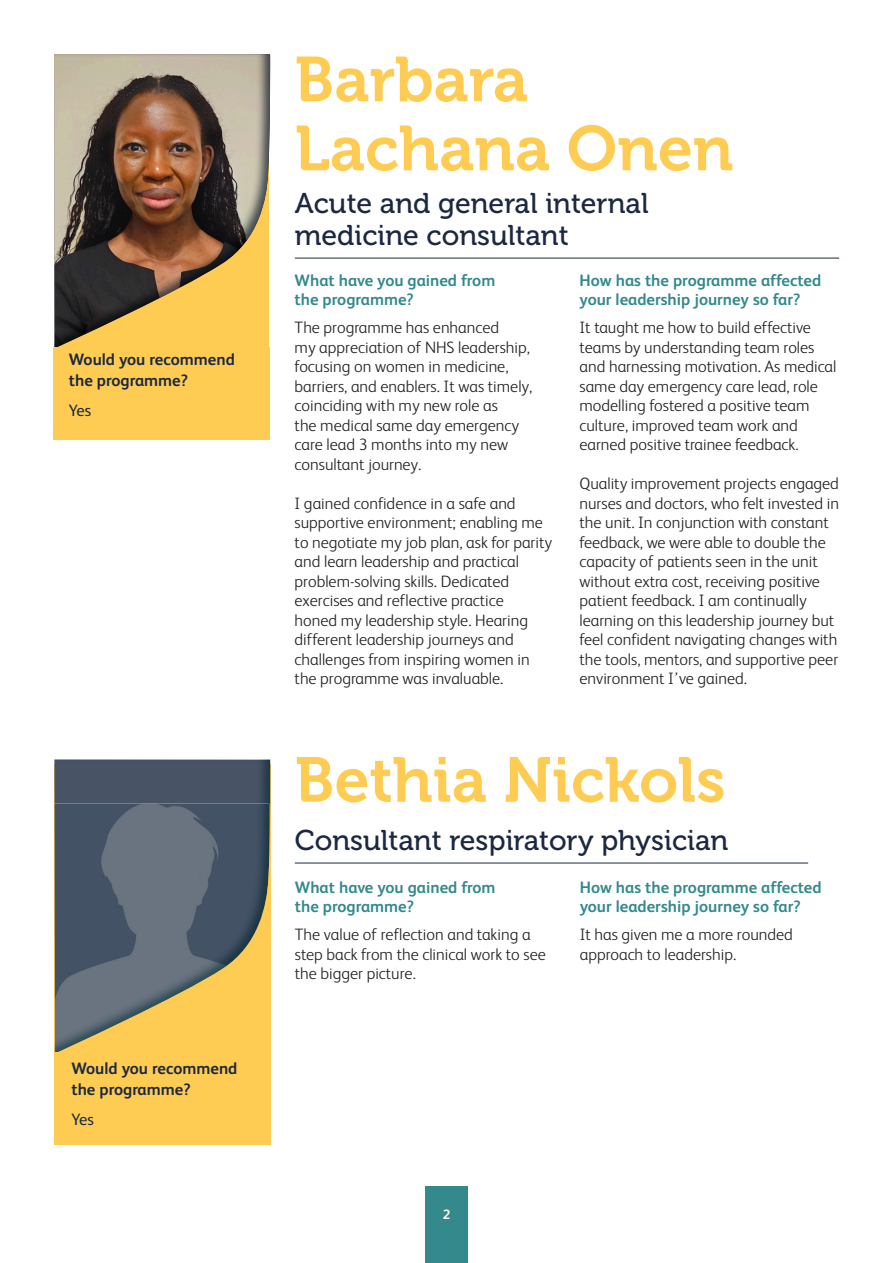
<style>
.page{position:relative;width:893px;height:1263px;background:#fff}
.page>*{position:absolute;margin:0;border:0;box-sizing:border-box;transform-origin:0 0}
.t1{font:63px/69px "Museo 700";color:#ffcc53}
.t2{font:28.5px/31.5px "Museo 500";color:#1b2840}
.t3{font:300 16.5px/19.5px "FS Albert";color:#231f20}
.t4{font:700 16.5px/19.5px "FS Albert";color:#34898c}
.t5{font:700 16.5px/21.6px "FS Albert";color:#1b2840}
.t6{font:16.5px "FS Albert";letter-spacing:-.04em;color:#1b2840}
.t7{font:700 13.5px "FS Albert";color:#fff}
</style>
<div class="page">
<div style="left:52px;top:53px;width:219px;height:297px;background:#1b2840;opacity:.75"></div>
<div style="left:52px;top:758px;width:219px;height:297px;background:#34898c;opacity:.75"></div>
<hr style="left:295px;top:863px;width:513px;height:1px;background:#1b2840">
<hr style="left:295px;top:258px;width:544px;height:1px;background:#1b2840">
<div style="left:53px;top:348px;width:216px;height:92px;background:#ffcc53"></div>
<div style="left:54px;top:1052px;width:216px;height:93px;background:#ffcc53"></div>
<div style="left:425px;top:1186px;width:43px;height:77px;background:#34898c"></div>
<p class="t5" style="left:69px;top:348px;width:168px">Would you recommend the programme?</p>
<p class="t6" style="left:69px;top:401px;width:24px">Yes</p>
<p class="t5" style="left:71px;top:1057px;width:168px">Would you recommend the programme?</p>
<p class="t6" style="left:71px;top:1110px;width:24px">Yes</p>
<p class="t1" style="left:295px;top:46px;width:440px">Barbara<br>Lachana Onen</p>
<p class="t2" style="left:295px;top:188px;width:355px">Acute and general internal medicine consultant</p>
<p class="t4" style="left:295px;top:270px;width:202px">What have you gained from the programme?</p>
<p class="t3" style="left:295px;top:318px;width:239px">The programme has enhanced<br>my appreciation of NHS leadership, focusing on women in medicine, barriers, and enablers. It was timely, coinciding with my new role as<br>the medical same day emergency care lead 3 months into my new consultant journey.</p>
<p class="t3" style="left:295px;top:493px;width:259px">I gained confidence in a safe and supportive environment; enabling me to negotiate my job plan, ask for parity and learn leadership and practical problem-solving skills. Dedicated exercises and reflective practice<br>honed my leadership style. Hearing different leadership journeys and challenges from inspiring women in the programme was invaluable.</p>
<p class="t4" style="left:580px;top:270px;width:243px">How has the programme affected your leadership journey so far?</p>
<p class="t3" style="left:580px;top:318px;width:258px">It taught me how to build effective teams by understanding team roles and harnessing motivation. As medical same day emergency care lead, role modelling fostered a positive team culture, improved team work and earned positive trainee feedback.</p>
<p class="t3" style="left:580px;top:474px;width:261px">Quality improvement projects engaged nurses and doctors, who felt invested in the unit. In conjunction with constant feedback, we were able to double the capacity of patients seen in the unit without extra cost, receiving positive patient feedback. I am continually learning on this leadership journey but feel confident navigating changes with the tools, mentors, and supportive peer environment I’ve gained.</p>
<p class="t1" style="left:295px;top:746px;width:432px">Bethia Nickols</p>
<p class="t2" style="left:295px;top:825px;width:435px">Consultant respiratory physician</p>
<p class="t4" style="left:295px;top:877px;width:202px">What have you gained from the programme?</p>
<p class="t3" style="left:295px;top:925px;width:252px">The value of reflection and taking a step back from the clinical work to see the bigger picture.</p>
<p class="t4" style="left:580px;top:877px;width:243px">How has the programme affected your leadership journey so far?</p>
<p class="t3" style="left:580px;top:925px;width:215px">It has given me a more rounded approach to leadership.</p>
<p class="t7" style="left:443px;top:1207px;width:9px">2</p>
</div>
